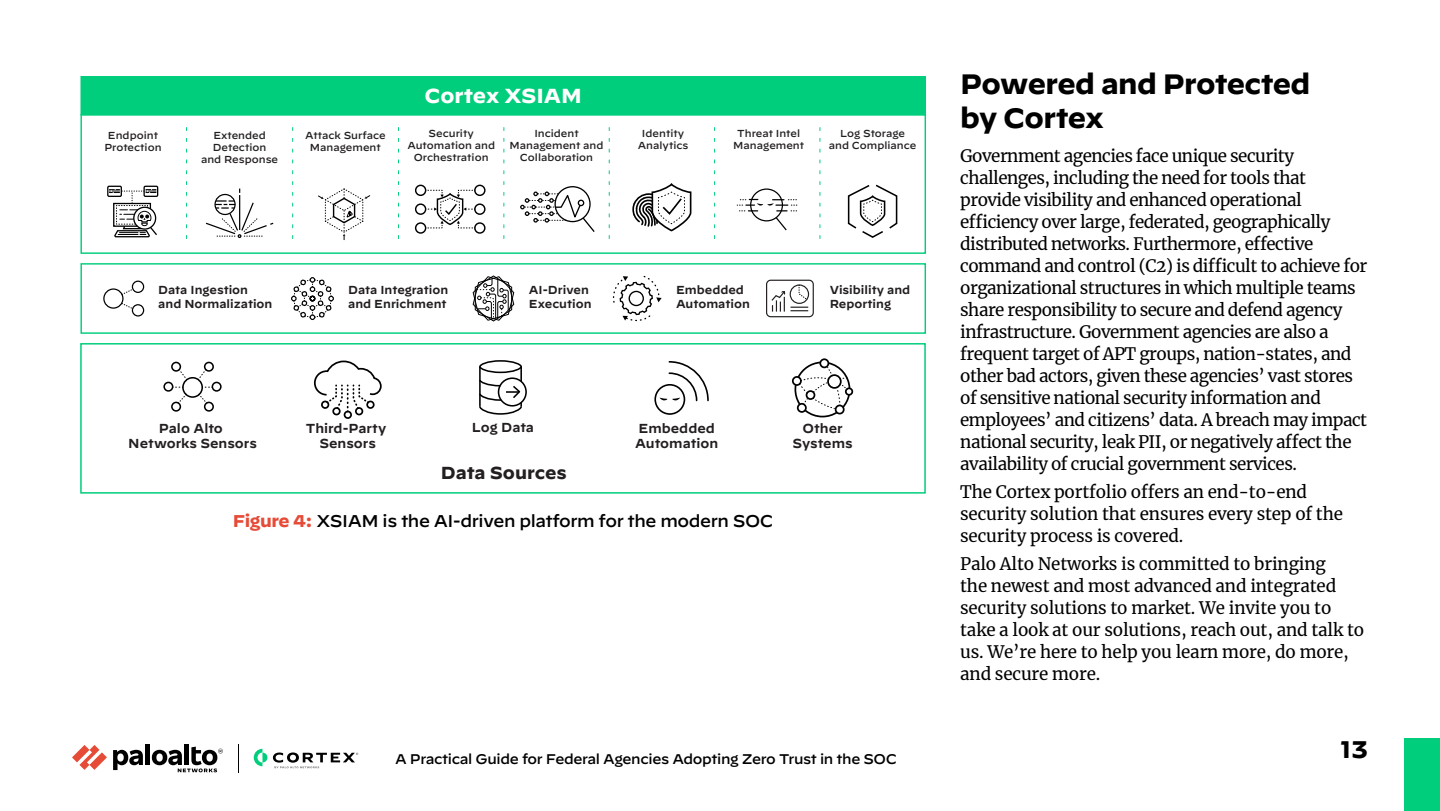
<style>
.page{position:relative;width:1440px;height:811px;background:#fff}
.page>*{position:absolute;margin:0;border:0;box-sizing:border-box;transform-origin:0 0}
.Heading_1{font:700 28px/33.6px "Decimal";letter-spacing:-.02em;color:#000}
.t1{font:700 24px "Decimal";color:#000}
.t2{font:700 20.2px "Decimal";color:#fff}
.t3{font:700 17.4px "Decimal";letter-spacing:-.005em;color:#231f20}
.t4{font:17px/22px "Merriweather";letter-spacing:-.03em;color:#000}
.t5{font:17px/22px "Merriweather";letter-spacing:-.01em;color:#000}
.figure-title{font:500 17px "Decimal";letter-spacing:-.025em;color:#000}
.t6{font:500 14px "Decimal";letter-spacing:-.025em;color:#000}
.t7{font:600 13px/15.6px "Decimal";color:#231f20;text-align:center}
.t8{font:600 11.6px/14px "Decimal";color:#231f20}
.t9{font:500 10.2px/12.2px "Decimal";color:#231f20;text-align:center}
.s1{font-weight:700;color:#e64b38}
</style>
<div class="page">
<svg style="left:72px;top:745px;width:35px;height:25px"></svg>
<div style="left:145px;top:744px;width:5px;height:21px;background:#000"></div>
<svg style="left:113px;top:750px;width:30px;height:20px"></svg>
<div style="left:184px;top:744px;width:5px;height:21px;background:#000"></div>
<svg style="left:152px;top:746px;width:71px;height:26px"></svg>
<svg style="left:238px;top:744px;width:1px;height:29px"></svg>
<svg style="left:254px;top:749px;width:13px;height:17px"></svg>
<svg style="left:273px;top:752px;width:85px;height:16px"></svg>
<div style="left:1404px;top:739px;width:36px;height:72px;background:#00ce7c"></div>
<div style="left:80px;top:114px;width:846px;height:140px;border:1px solid #00ce7c"></div>
<div style="left:81px;top:77px;width:844px;height:38px;background:#00ce7c"></div>
<div style="left:80px;top:76px;width:846px;height:39px;border:1px solid #00ce7c"></div>
<div style="left:143px;top:186px;width:15px;height:11px;border:1px solid #000001"></div>
<div style="left:107px;top:186px;width:15px;height:11px;border:1px solid #000001"></div>
<svg style="left:109px;top:189px;width:49px;height:48px"></svg>
<svg style="left:186px;top:127px;width:1px;height:112px"></svg>
<hr style="left:239px;top:195px;width:1px;height:35px;background:#000001">
<img style="left:216px;top:197px;width:18px;height:3px">
<svg style="left:206px;top:200px;width:67px;height:38px"></svg>
<div style="left:214px;top:194px;width:22px;height:21px;border:1px solid #000001;border-radius:50%"></div>
<svg style="left:292px;top:127px;width:1px;height:112px"></svg>
<svg style="left:318px;top:188px;width:53px;height:52px"></svg>
<svg style="left:398px;top:127px;width:1px;height:112px"></svg>
<svg style="left:503px;top:127px;width:1px;height:112px"></svg>
<div style="left:415px;top:185px;width:11px;height:11px;border:1px solid #000001;border-radius:50%"></div>
<div style="left:415px;top:222px;width:11px;height:12px;border:1px solid #000001;border-radius:50%"></div>
<div style="left:415px;top:203px;width:11px;height:12px;border:1px solid #000001;border-radius:50%"></div>
<div style="left:474px;top:185px;width:12px;height:11px;border:1px solid #000001;border-radius:50%"></div>
<div style="left:474px;top:222px;width:12px;height:12px;border:1px solid #000001;border-radius:50%"></div>
<div style="left:474px;top:203px;width:12px;height:12px;border:1px solid #000001;border-radius:50%"></div>
<svg style="left:425px;top:189px;width:51px;height:40px"></svg>
<svg style="left:609px;top:127px;width:1px;height:112px"></svg>
<div style="left:554px;top:186px;width:37px;height:36px;border:1px solid #000;border-radius:50%"></div>
<svg style="left:520px;top:191px;width:75px;height:41px"></svg>
<svg style="left:632px;top:183px;width:59px;height:48px"></svg>
<svg style="left:714px;top:127px;width:1px;height:112px"></svg>
<svg style="left:820px;top:127px;width:1px;height:112px"></svg>
<div style="left:750px;top:188px;width:33px;height:33px;border:1px solid #000001;border-radius:50%"></div>
<svg style="left:737px;top:199px;width:60px;height:31px"></svg>
<svg style="left:848px;top:185px;width:49px;height:53px"></svg>
<div style="left:80px;top:263px;width:846px;height:71px;border:1px solid #00ce7c"></div>
<svg style="left:121px;top:289px;width:13px;height:6px"></svg>
<svg style="left:121px;top:303px;width:13px;height:6px"></svg>
<div style="left:103px;top:288px;width:21px;height:21px;border:1px solid #000001;border-radius:50%"></div>
<div style="left:132px;top:280px;width:12px;height:13px;border:1px solid #000001;border-radius:50%"></div>
<div style="left:132px;top:304px;width:12px;height:12px;border:1px solid #000001;border-radius:50%"></div>
<svg style="left:291px;top:277px;width:43px;height:43px"></svg>
<svg style="left:473px;top:276px;width:41px;height:45px"></svg>
<svg style="left:613px;top:276px;width:49px;height:45px"></svg>
<div style="left:766px;top:280px;width:48px;height:37px;border:1px solid #231f20;border-radius:4px"></div>
<div style="left:790px;top:284px;width:19px;height:20px;border:1px solid #231f20;border-radius:50%"></div>
<svg style="left:771px;top:284px;width:37px;height:28px"></svg>
<div style="left:80px;top:343px;width:846px;height:150px;border:2px solid #00ce7c"></div>
<div style="left:182px;top:377px;width:21px;height:21px;border:2px solid #000;border-radius:50%"></div>
<div style="left:204px;top:362px;width:10px;height:10px;border:2px solid #000;border-radius:50%"></div>
<div style="left:212px;top:382px;width:10px;height:10px;border:2px solid #000;border-radius:50%"></div>
<div style="left:204px;top:402px;width:10px;height:10px;border:2px solid #000;border-radius:50%"></div>
<svg style="left:199px;top:394px;width:8px;height:10px"></svg>
<svg style="left:198px;top:369px;width:8px;height:11px"></svg>
<div style="left:171px;top:362px;width:10px;height:10px;border:2px solid #000;border-radius:50%"></div>
<div style="left:163px;top:382px;width:10px;height:10px;border:2px solid #000;border-radius:50%"></div>
<div style="left:171px;top:402px;width:10px;height:10px;border:2px solid #000;border-radius:50%"></div>
<svg style="left:178px;top:394px;width:8px;height:10px"></svg>
<svg style="left:179px;top:369px;width:8px;height:11px"></svg>
<div style="left:332px;top:407px;width:9px;height:8px;border:2px solid #000;border-radius:50%"></div>
<div style="left:344px;top:411px;width:8px;height:8px;border:2px solid #000;border-radius:50%"></div>
<div style="left:355px;top:407px;width:8px;height:8px;border:2px solid #000;border-radius:50%"></div>
<svg style="left:314px;top:360px;width:68px;height:52px"></svg>
<div style="left:479px;top:360px;width:43px;height:13px;border:2px solid #000;border-radius:50%"></div>
<svg style="left:479px;top:367px;width:44px;height:48px"></svg>
<div style="left:498px;top:377px;width:29px;height:29px;border:2px solid #000;border-radius:50%"></div>
<div style="left:654px;top:384px;width:31px;height:31px;border:2px solid #000;border-radius:50%"></div>
<svg style="left:660px;top:361px;width:49px;height:41px"></svg>
<div style="left:819px;top:358px;width:10px;height:10px;border:2px solid #000;border-radius:50%"></div>
<div style="left:792px;top:376px;width:10px;height:10px;border:2px solid #000;border-radius:50%"></div>
<div style="left:845px;top:387px;width:8px;height:9px;border:2px solid #000;border-radius:50%"></div>
<svg style="left:794px;top:360px;width:57px;height:57px"></svg>
<p class="t2" style="left:425px;top:84px;width:159px">Cortex XSIAM</p>
<p class="t9" style="left:104px;top:128px;width:59px">Endpoint<br>Protection</p>
<p class="t9" style="left:201px;top:128px;width:79px">Extended<br>Detection<br>and Response</p>
<p class="t9" style="left:305px;top:128px;width:82px">Attack Surface<br>Management</p>
<p class="t9" style="left:407px;top:126px;width:89px">Security<br>Automation and<br>Orchestration</p>
<p class="t9" style="left:510px;top:126px;width:95px">Incident<br>Management and<br>Collaboration</p>
<p class="t9" style="left:638px;top:126px;width:52px">Identity<br>Analytics</p>
<p class="t9" style="left:733px;top:126px;width:72px">Threat Intel<br>Management</p>
<p class="t9" style="left:829px;top:126px;width:89px">Log Storage and Compliance</p>
<p class="t8" style="left:158px;top:281px;width:116px">Data Ingestion and Normalization</p>
<p class="t8" style="left:348px;top:281px;width:102px">Data Integration and Enrichment</p>
<p class="t8" style="left:529px;top:281px;width:64px">AI-Driven<br>Execution</p>
<p class="t8" style="left:676px;top:282px;width:75px">Embedded<br>Automation</p>
<p class="t8" style="left:830px;top:281px;width:82px">Visibility and<br>Reporting</p>
<p class="t7" style="left:128px;top:418px;width:130px">Palo Alto<br>Networks Sensors</p>
<p class="t7" style="left:306px;top:418px;width:82px">Third-Party<br>Sensors</p>
<p class="t7" style="left:472px;top:418px;width:64px">Log Data</p>
<p class="t7" style="left:635px;top:418px;width:85px;text-align:left">Embedded<br>Automation</p>
<p class="t7" style="left:793px;top:418px;width:62px">Other<br>Systems</p>
<p class="t3" style="left:441px;top:462px;width:127px">Data Sources</p>
<p class="figure-title" style="left:233px;top:505px;width:542px"><span class="s1">Figure 4:</span> XSIAM is the AI-driven platform for the modern SOC</p>
<p class="t6" style="left:395px;top:746px;width:503px">A Practical Guide for Federal Agencies Adopting Zero Trust in the SOC</p>
<p class="Heading_1" style="left:960px;top:68px;width:352px">Powered and Protected by Cortex</p>
<p class="t4" style="left:960px;top:144px;width:409px">Government agencies face unique security challenges, including the need for tools that provide visibility and enhanced operational efficiency over large, federated, geographically distributed networks. Furthermore, effective command and control (C2) is difficult to achieve for organizational structures in which multiple teams share responsibility to secure and defend agency infrastructure. Government agencies are also a frequent target of APT groups, nation-states, and other bad actors, given these agencies’ vast stores of sensitive national security information and employees’ and citizens’ data. A breach may impact national security, leak PII, or negatively affect the availability of crucial government services.</p>
<p class="t5" style="left:960px;top:480px;width:384px">The Cortex portfolio offers an end-to-end security solution that ensures every step of the security process is covered.</p>
<p class="t5" style="left:960px;top:552px;width:405px">Palo Alto Networks is committed to bringing<br>the newest and most advanced and integrated security solutions to market. We invite you to take a look at our solutions, reach out, and talk to us. We’re here to help you learn more, do more, and secure more.</p>
<h2 class="t1" style="left:1340px;top:736px;width:29px">13</h2>
</div>
